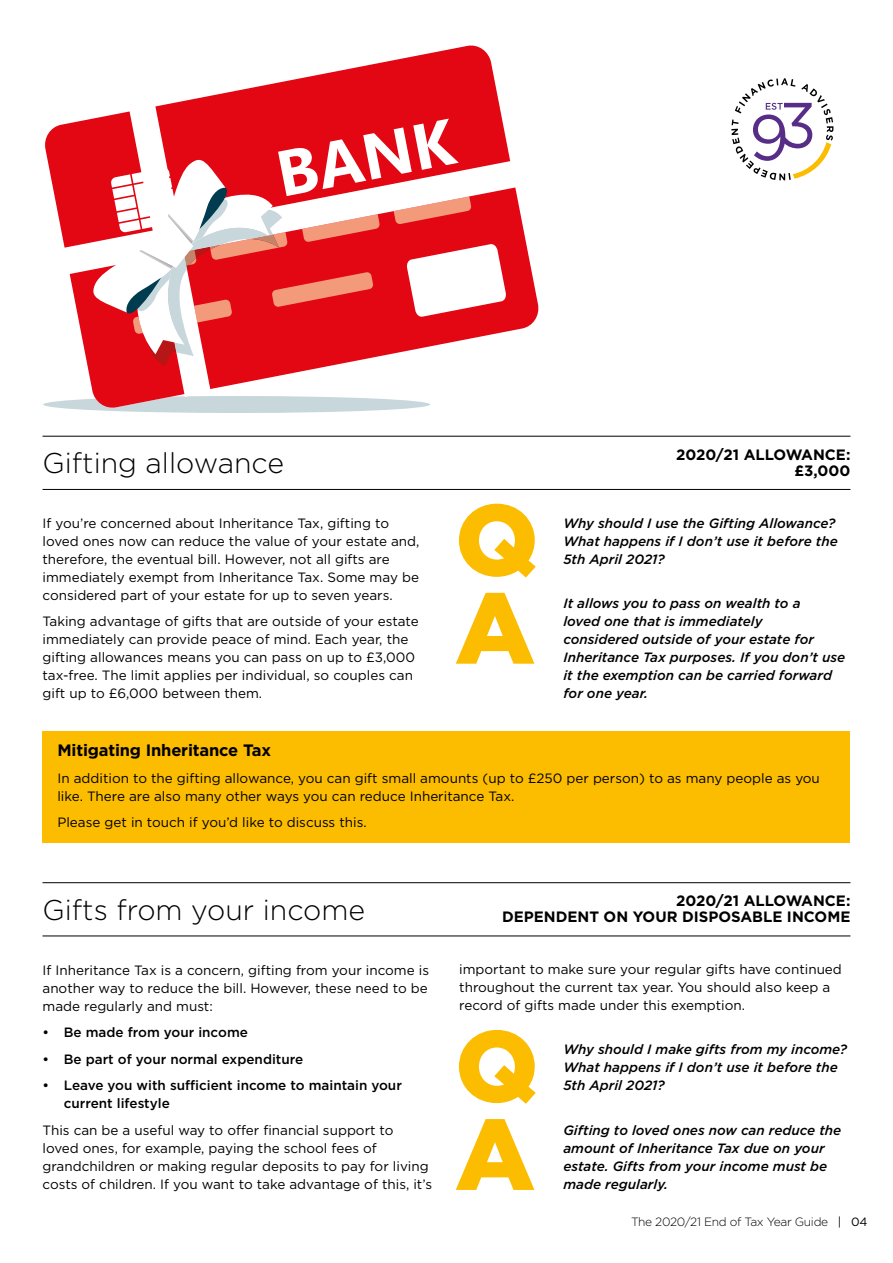
<style>
.page{position:relative;width:893px;height:1263px;background:#fff}
.page>*{position:absolute;margin:0;border:0;box-sizing:border-box;transform-origin:0 0}
.t1{font:900 100.5px "Gotham";color:#fcbc00}
.t2{font:300 28.5px "Gotham";color:#000}
.t3{font:700 16.5px "Gotham";letter-spacing:-.01em;color:#000}
.t4{font:700 15px/16px "Gotham";color:#000;text-align:right}
.t5{font:13.5px/18px "Gotham";color:#000}
.t6{font:italic 500 13.5px/18px "Gotham";color:#000}
.t7{font:500 13.5px/18px "Gotham";color:#000}
.t8{font:300 12px "Gotham";letter-spacing:-.025em;color:#000}
.s1{font-weight:400}
</style>
<div class="page">
<svg style="left:731px;top:78px;width:102px;height:102px"></svg>
<hr style="left:43px;top:436px;width:807px;height:1px;background:#000">
<hr style="left:43px;top:489px;width:807px;height:1px;background:#000">
<div style="left:43px;top:731px;width:807px;height:112px;background:#fcbc00"></div>
<hr style="left:43px;top:882px;width:807px;height:1px;background:#000">
<hr style="left:43px;top:936px;width:807px;height:1px;background:#000">
<svg style="left:168px;top:46px;width:370px;height:286px"></svg>
<svg style="left:506px;top:161px;width:12px;height:113px"></svg>
<svg style="left:43px;top:104px;width:463px;height:309px"></svg>
<h2 class="t2" style="left:43px;top:448px;width:243px">Gifting allowance</h2>
<p class="t4" style="left:676px;top:446px;width:176px">2020/21 ALLOWANCE: £3,000</p>
<p class="t5" style="left:43px;top:514px;width:378px">If you’re concerned about Inheritance Tax, gifting to loved ones now can reduce the value of your estate and, therefore, the eventual bill. However, not all gifts are immediately exempt from Inheritance Tax. Some may be considered part of your estate for up to seven years.</p>
<p class="t5" style="left:43px;top:612px;width:378px">Taking advantage of gifts that are outside of your estate immediately can provide peace of mind. Each year, the gifting allowances means you can pass on up to £3,000 tax-free. The limit applies per individual, so couples can gift up to £6,000 between them.</p>
<h1 class="t1" style="left:455px;top:482px;width:85px">Q</h1>
<p class="t6" style="left:563px;top:514px;width:276px">Why should I use the Gifting Allowance?<br>What happens if I don’t use it before the<br>5th April 2021?</p>
<h1 class="t1" style="left:455px;top:570px;width:81px">A</h1>
<p class="t6" style="left:563px;top:594px;width:283px">It allows you to pass on wealth to a<br>loved one that is immediately<br>considered outside of your estate for<br>Inheritance Tax purposes. If you don’t use it the exemption can be carried forward for one year.</p>
<p class="t3" style="left:57px;top:741px;width:215px">Mitigating Inheritance Tax</p>
<p class="t5" style="left:57px;top:769px;width:764px">In addition to the gifting allowance, you can gift small amounts (up to £250 per person) to as many people as you like. There are also many other ways you can reduce Inheritance Tax.</p>
<p class="t5" style="left:57px;top:813px;width:311px">Please get in touch if you’d like to discuss this.</p>
<h2 class="t2" style="left:43px;top:894px;width:324px">Gifts from your income</h2>
<p class="t4" style="left:502px;top:893px;width:350px">2020/21 ALLOWANCE:<br>DEPENDENT ON YOUR DISPOSABLE INCOME</p>
<p class="t5" style="left:43px;top:960px;width:388px;text-align:justify">If Inheritance Tax is a concern, gifting from your income is another way to reduce the bill. However, these need to be made regularly and must:</p>
<p class="t7" style="left:43px;top:1023px;width:207px">• Be made from your income</p>
<p class="t7" style="left:43px;top:1049px;width:262px">• Be part of your normal expenditure</p>
<p class="t7" style="left:64px;top:1076px;width:340px;text-indent:-21px">• Leave you with sufficient income to maintain your current lifestyle</p>
<p class="t5" style="left:43px;top:1120px;width:391px">This can be a useful way to offer financial support to loved ones, for example, paying the school fees of grandchildren or making regular deposits to pay for living costs of children. If you want to take advantage of this, it’s</p>
<p class="t5" style="left:459px;top:960px;width:384px">important to make sure your regular gifts have continued throughout the current tax year. You should also keep a record of gifts made under this exemption.</p>
<h1 class="t1" style="left:455px;top:1008px;width:85px">Q</h1>
<p class="t6" style="left:563px;top:1040px;width:285px">Why should I make gifts from my income?<br>What happens if I don’t use it before the<br>5th April 2021?</p>
<h1 class="t1" style="left:455px;top:1096px;width:81px">A</h1>
<p class="t6" style="left:563px;top:1121px;width:279px">Gifting to loved ones now can reduce the amount of Inheritance Tax due on your estate. Gifts from your income must be made regularly.</p>
<p class="t8" style="left:631px;top:1215px;width:238px">The 2020/21 End of Tax Year Guide <span class="s1">| 04</span></p>
</div>
